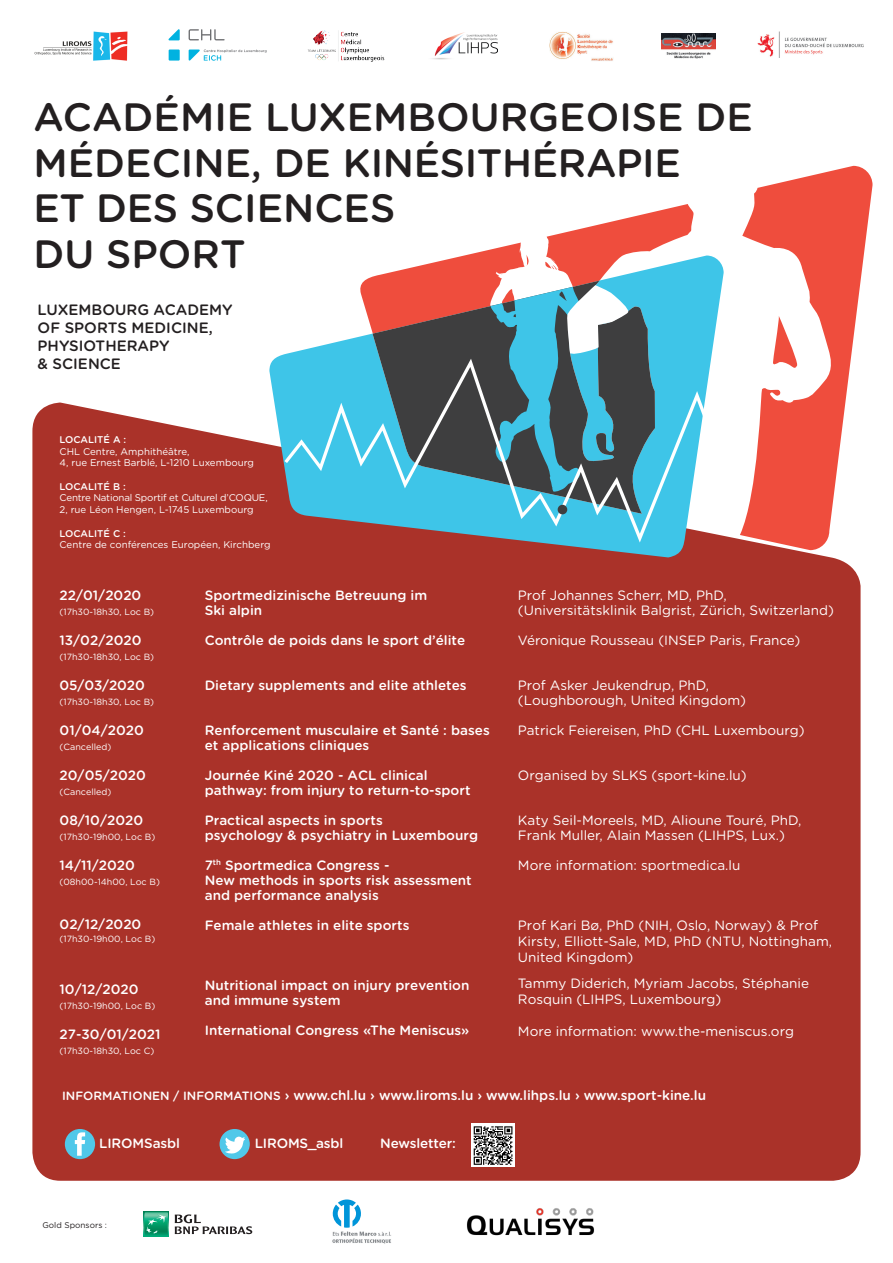
<style>
.page{position:relative;width:893px;height:1263px;background:#fff}
.page>*{position:absolute;margin:0;border:0;box-sizing:border-box;transform-origin:0 0}
.t1{font:500 39.53px/45.7px "Gotham Rounded";color:#231f20}
.t2{font:500 15px/18px "Gotham Rounded";color:#231f20}
.t3{font:500 13.5px/15px "Gotham Rounded";color:#fff}
.t4{font:13.5px/15px "Gotham Rounded";color:#fff}
.t5{font:9.75px/11.7px "Gotham Rounded";color:#fff}
.t6{font:9.75px/11.7px "Gotham Rounded";letter-spacing:-.02em;color:#fff}
.t7{font:500 9.75px "Gotham Rounded";color:#fff}
.t8{font:9px "Gotham Rounded";color:#fff}
.t9{font:8.25px "Gotham Rounded";color:#231f20}
.s1{font-size:12px}
</style>
<div class="page">
<svg style="left:144px;top:1212px;width:25px;height:25px"></svg>
<svg style="left:144px;top:1212px;width:24px;height:24px"></svg>
<svg style="left:175px;top:1214px;width:77px;height:20px"></svg>
<img style="left:332px;top:1231px;width:59px;height:13px">
<svg style="left:333px;top:1199px;width:28px;height:29px"></svg>
<div style="left:32px;top:402px;width:828px;height:779px;background:#aa3229"></div>
<div style="left:65px;top:1129px;width:30px;height:30px;background:#50c8e9;border-radius:50%"></div>
<svg style="left:75px;top:1132px;width:10px;height:24px"></svg>
<div style="left:220px;top:1129px;width:30px;height:30px;background:#50c8e9;border-radius:50%"></div>
<svg style="left:225px;top:1136px;width:20px;height:18px"></svg>
<svg style="left:740px;top:166px;width:132px;height:384px;fill:#ef4d3d"></svg>
<svg style="left:269px;top:255px;width:455px;height:302px"></svg>
<svg style="left:284px;top:359px;width:422px;height:183px;background:#5cb3cd"></svg>
<div style="left:558px;top:505px;width:9px;height:9px;background:#3e3e3f;border-radius:50%"></div>
<svg style="left:358px;top:204px;width:336px;height:288px"></svg>
<img style="left:471px;top:1124px;width:43px;height:43px">
<img style="left:35px;top:32px;width:92px;height:28px">
<img style="left:661px;top:33px;width:54px;height:25px">
<img style="left:549px;top:31px;width:64px;height:30px">
<img style="left:308px;top:30px;width:76px;height:32px">
<div style="left:169px;top:50px;width:11px;height:11px;background:#00b2e0"></div>
<svg style="left:168px;top:29px;width:12px;height:11px"></svg>
<svg style="left:189px;top:49px;width:78px;height:12px"></svg>
<svg style="left:189px;top:29px;width:36px;height:11px"></svg>
<img style="left:432px;top:32px;width:66px;height:28px">
<img style="left:757px;top:32px;width:106px;height:25px">
<img style="left:467px;top:1208px;width:127px;height:27px">
<h1 class="t1" style="left:33px;top:93px;width:721px">ACADÉMIE LUXEMBOURGEOISE DE<br>MÉDECINE, DE KINÉSITHÉRAPIE<br>ET DES SCIENCES<br>DU SPORT</h1>
<p class="t2" style="left:38px;top:300px;width:197px">LUXEMBOURG ACADEMY<br>OF SPORTS MEDICINE,<br>PHYSIOTHERAPY<br>&amp; SCIENCE</p>
<p class="t7" style="left:60px;top:433px;width:68px">LOCALITÉ A :</p>
<p class="t5" style="left:60px;top:445px;width:196px">CHL Centre, Amphithéâtre,<br>4, rue Ernest Barblé, L-1210 Luxembourg</p>
<p class="t7" style="left:60px;top:479px;width:68px">LOCALITÉ B :</p>
<p class="t6" style="left:60px;top:492px;width:210px">Centre National Sportif et Culturel d’COQUE,<br>2, rue Léon Hengen, L-1745 Luxembourg</p>
<p class="t7" style="left:60px;top:526px;width:68px">LOCALITÉ C :</p>
<p class="t5" style="left:60px;top:538px;width:213px">Centre de conférences Européen, Kirchberg</p>
<p class="t3" style="left:60px;top:587px;width:83px">22/01/2020</p>
<p class="t8" style="left:60px;top:605px;width:96px">(17h30-18h30, Loc B)</p>
<p class="t3" style="left:60px;top:632px;width:83px">13/02/2020</p>
<p class="t8" style="left:60px;top:650px;width:96px">(17h30-18h30, Loc B)</p>
<p class="t3" style="left:60px;top:677px;width:87px">05/03/2020</p>
<p class="t8" style="left:60px;top:695px;width:96px">(17h30-18h30, Loc B)</p>
<p class="t3" style="left:60px;top:722px;width:86px">01/04/2020</p>
<p class="t8" style="left:60px;top:740px;width:53px">(Cancelled)</p>
<p class="t3" style="left:60px;top:767px;width:88px">20/05/2020</p>
<p class="t8" style="left:60px;top:785px;width:53px">(Cancelled)</p>
<p class="t3" style="left:60px;top:812px;width:85px">08/10/2020</p>
<p class="t8" style="left:60px;top:830px;width:97px">(17h30-19h00, Loc B)</p>
<p class="t3" style="left:60px;top:857px;width:77px">14/11/2020</p>
<p class="t8" style="left:60px;top:875px;width:102px">(08h00-14h00, Loc B)</p>
<p class="t3" style="left:60px;top:916px;width:83px">02/12/2020</p>
<p class="t8" style="left:60px;top:932px;width:97px">(17h30-19h00, Loc B)</p>
<p class="t3" style="left:60px;top:981px;width:80px">10/12/2020</p>
<p class="t8" style="left:60px;top:999px;width:97px">(17h30-19h00, Loc B)</p>
<p class="t3" style="left:60px;top:1026px;width:102px">27-30/01/2021</p>
<p class="t8" style="left:60px;top:1044px;width:96px">(17h30-18h30, Loc C)</p>
<p class="t3" style="left:205px;top:587px;width:224px">Sportmedizinische Betreuung im<br>Ski alpin</p>
<p class="t3" style="left:205px;top:632px;width:262px">Contrôle de poids dans le sport d’élite</p>
<p class="t3" style="left:205px;top:677px;width:263px">Dietary supplements and elite athletes</p>
<p class="t3" style="left:205px;top:722px;width:286px">Renforcement musculaire et Santé : bases et applications cliniques</p>
<p class="t3" style="left:205px;top:767px;width:267px">Journée Kiné 2020 - ACL clinical pathway: from injury to return-to-sport</p>
<p class="t3" style="left:205px;top:812px;width:275px">Practical aspects in sports<br>psychology &amp; psychiatry in Luxembourg</p>
<p class="t3" style="left:205px;top:857px;width:269px">7<sup>th</sup> Sportmedica Congress -<br>New methods in sports risk assessment and performance analysis</p>
<p class="t3" style="left:205px;top:917px;width:206px">Female athletes in elite sports</p>
<p class="t3" style="left:205px;top:977px;width:266px">Nutritional impact on injury prevention and immune system</p>
<p class="t3" style="left:205px;top:1022px;width:266px">International Congress «The Meniscus»</p>
<p class="t4" style="left:518px;top:587px;width:317px">Prof Johannes Scherr, MD, PhD, (Universitätsklinik Balgrist, Zürich, Switzerland)</p>
<p class="t4" style="left:518px;top:632px;width:284px">Véronique Rousseau (INSEP Paris, France)</p>
<p class="t4" style="left:518px;top:677px;width:230px">Prof Asker Jeukendrup, PhD, (Loughborough, United Kingdom)</p>
<p class="t4" style="left:518px;top:722px;width:288px">Patrick Feiereisen, PhD (CHL Luxembourg)</p>
<p class="t4" style="left:518px;top:767px;width:230px">Organised by SLKS (sport-kine.lu)</p>
<p class="t4" style="left:518px;top:812px;width:285px">Katy Seil-Moreels, MD, Alioune Touré, PhD,<br>Frank Muller, Alain Massen (LIHPS, Lux.)</p>
<p class="t4" style="left:518px;top:857px;width:224px">More information: sportmedica.lu</p>
<p class="t4" style="left:518px;top:916px;width:316px;line-height:16.2px">Prof Kari Bø, PhD (NIH, Oslo, Norway) &amp; Prof<br>Kirsty, Elliott-Sale, MD, PhD (NTU, Nottingham,<br>United Kingdom)</p>
<p class="t4" style="left:518px;top:975px;width:293px;line-height:16.2px">Tammy Diderich, Myriam Jacobs, Stéphanie<br>Rosquin (LIHPS, Luxembourg)</p>
<p class="t4" style="left:518px;top:1023px;width:278px">More information: www.the-meniscus.org</p>
<p class="t3" style="left:62px;top:1087px;width:645px"><span class="s1">INFORMATIONEN / INFORMATIONS</span> › www.chl.lu › www.liroms.lu › www.lihps.lu › www.sport-kine.lu</p>
<p class="t3" style="left:99px;top:1135px;width:82px">LIROMSasbl</p>
<p class="t3" style="left:255px;top:1135px;width:90px">LIROMS_asbl</p>
<p class="t9" style="left:43px;top:1220px;width:66px">Gold Sponsors :</p>
<p class="t3" style="left:380px;top:1135px;width:77px">Newsletter:</p>
</div>
